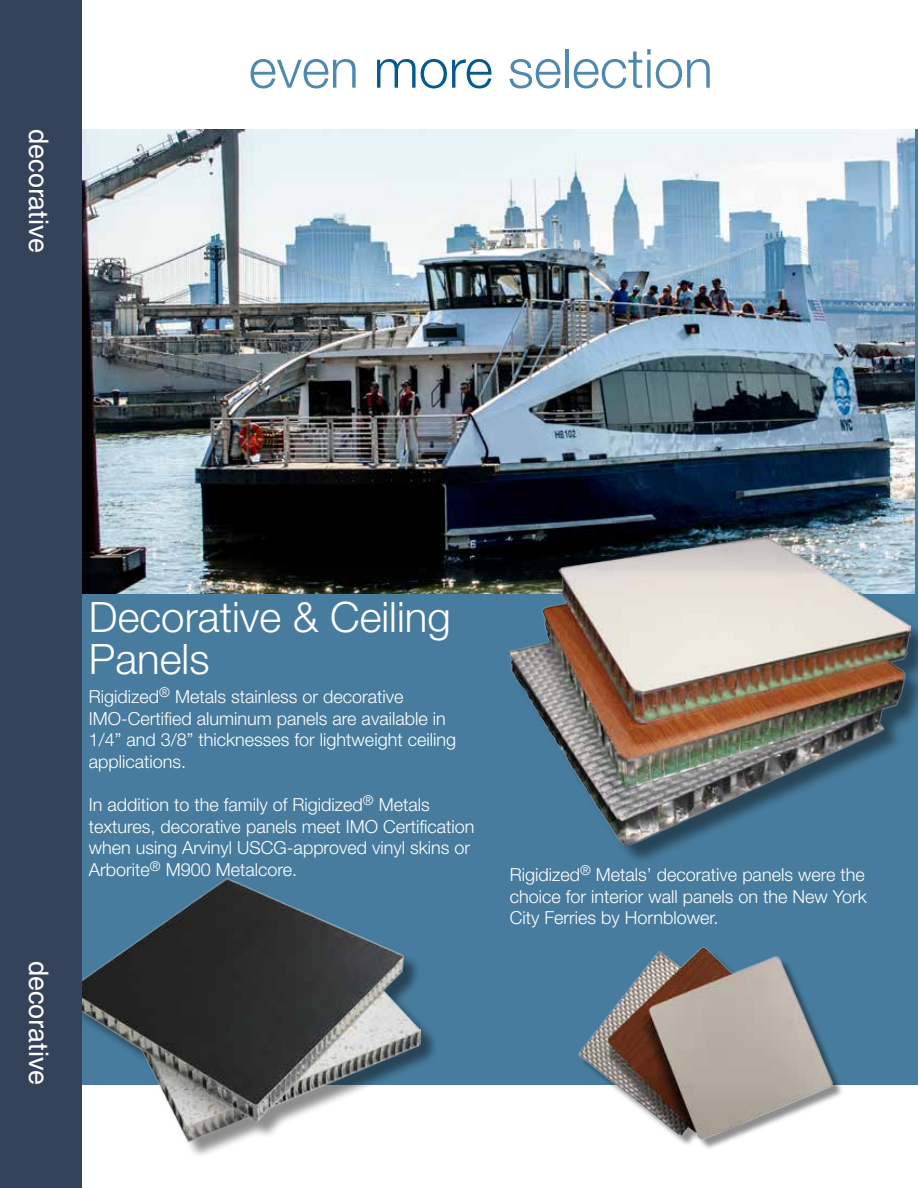
<style>
.page{position:relative;width:918px;height:1188px;background:#fff}
.page>*{position:absolute;margin:0;border:0;box-sizing:border-box;transform-origin:0 0}
.t1{font:300 54px "Helvetica Neue LT Pro";color:#4f89ad}
.t2{font:300 42px/42px "Helvetica Neue LT Pro";color:#fff}
.t3{font:27px "Helvetica LT Std";color:#fff}
.t4{font:300 18px/21.6px "Helvetica Neue LT Pro";color:#fff}
.s1{color:#075a8e}
</style>
<div class="page">
<div style="left:0;top:129px;width:918px;height:955px;background:#477c9e"></div>
<img style="left:82px;top:129px;width:832px;height:465px">
<div style="left:73px;top:882px;width:366px;height:277px;background:#000;opacity:.45"></div>
<img style="left:82px;top:878px;width:338px;height:264px">
<div style="left:0;top:0;width:82px;height:1188px;background:#34435a"></div>
<img style="left:574px;top:946px;width:273px;height:203px">
<div style="left:513px;top:540px;width:405px;height:326px;background:#000;opacity:.45"></div>
<img style="left:510px;top:536px;width:400px;height:308px">
<h3 class="t3" style="left:54px;top:129px;width:125px;rotate:90deg">decorative</h3>
<h1 class="t1" style="left:249px;top:35px;width:466px">even <span class="s1">more</span> selection</h1>
<h3 class="t3" style="left:54px;top:961px;width:125px;rotate:90deg">decorative</h3>
<h2 class="t2" style="left:89px;top:596px;width:363px">Decorative &amp; Ceiling<br>Panels</h2>
<p class="t4" style="left:89px;top:686px;width:369px">Rigidized<sup>®</sup> Metals stainless or decorative IMO-Certified aluminum panels are available in 1/4” and 3/8” thicknesses for lightweight ceiling applications.</p>
<p class="t4" style="left:89px;top:794px;width:387px">In addition to the family of Rigidized<sup>®</sup> Metals textures, decorative panels meet IMO Certification when using Arvinyl USCG-approved vinyl skins or Arborite<sup>®</sup> M900 Metalcore.</p>
<p class="t4" style="left:510px;top:863px;width:359px">Rigidized<sup>®</sup> Metals’ decorative panels were the choice for interior wall panels on the New York<br>City Ferries by Hornblower.</p>
</div>
